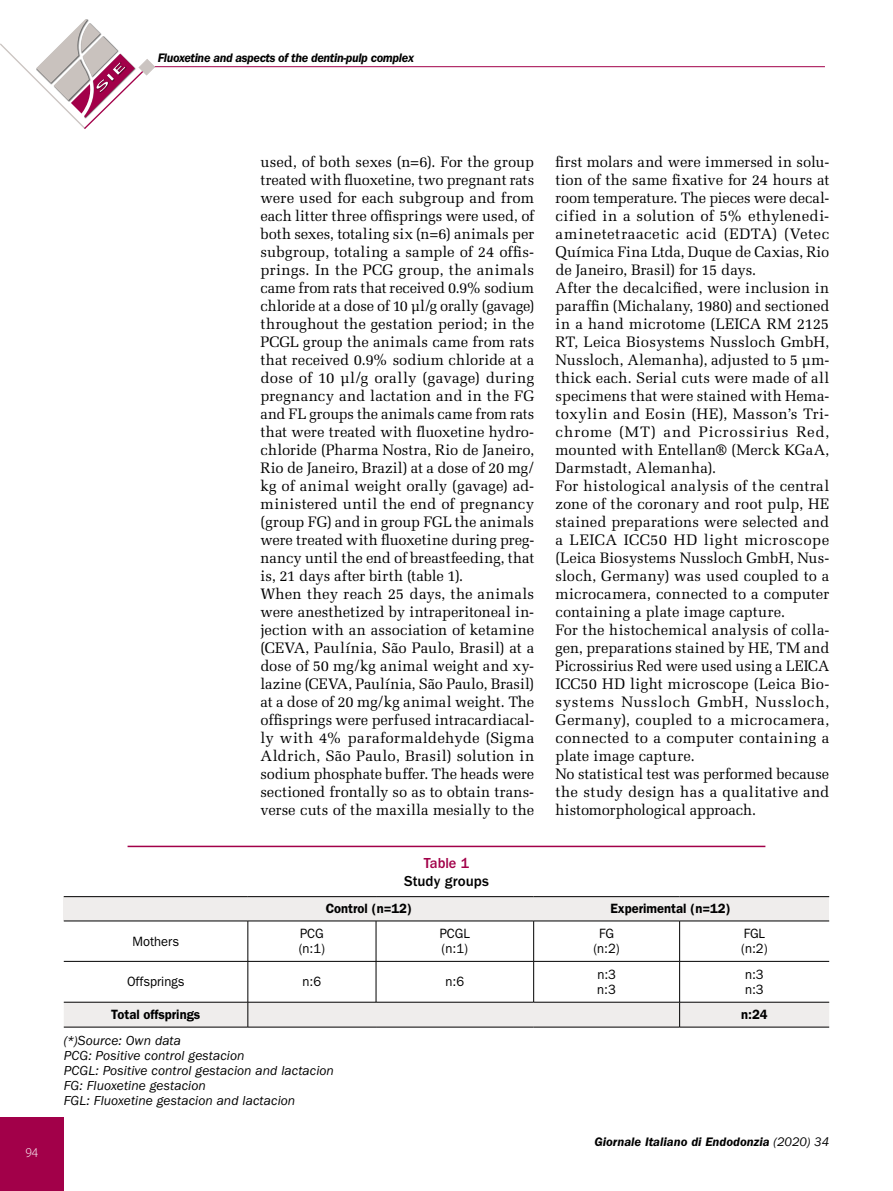
<style>
.page{position:relative;width:893px;height:1191px;background:#fff}
.page>*{position:absolute;margin:0;border:0;box-sizing:border-box;transform-origin:0 0}
.t1{font:15.15px/18px "Melior LT Std";letter-spacing:.005em;color:#000}
.t2{font:500 15px "ITC Franklin Gothic Std";letter-spacing:.005em;color:#000}
.t3{font:500 15px "ITC Franklin Gothic Std";color:#a20049;scale:.96 1}
.t4{font:italic 13.5px/15px "ITC Franklin Gothic Std";letter-spacing:.005em;color:#000}
.t5{font:13.5px/15px "ITC Franklin Gothic Std";color:#000;scale:.96 1}
.t6{font:600 13.5px "ITC Franklin Gothic Std";color:#000;scale:.96 1}
.t7{font:300 13.5px "Myriad Pro";color:#fff}
.t8{font:italic 600 12.75px "ITC Franklin Gothic Std";letter-spacing:-.03em;color:#000}
.t9{font:italic 600 12.75px "ITC Franklin Gothic Std";color:#000}
.s1{font-weight:400}
</style>
<div class="page">
<div style="left:0;top:1118px;width:64px;height:73px;background:#a20049"></div>
<hr style="left:147px;top:66px;width:678px;height:1px;background:#a20049">
<svg style="left:0;top:19px;width:155px;height:110px"></svg>
<hr style="left:128px;top:845px;width:637px;height:2px;background:#a20049">
<div style="left:64px;top:896px;width:765px;height:25px;background:#efedec"></div>
<hr style="left:64px;top:896px;width:184px;height:1px;background:#000">
<hr style="left:248px;top:896px;width:128px;height:1px;background:#000">
<hr style="left:376px;top:896px;width:158px;height:1px;background:#000">
<hr style="left:534px;top:896px;width:146px;height:1px;background:#000">
<hr style="left:680px;top:896px;width:149px;height:1px;background:#000">
<hr style="left:64px;top:920px;width:184px;height:1px;background:#000">
<hr style="left:248px;top:920px;width:128px;height:1px;background:#000">
<hr style="left:248px;top:921px;width:1px;height:40px;background:#000">
<hr style="left:376px;top:920px;width:158px;height:1px;background:#000">
<hr style="left:376px;top:921px;width:1px;height:40px;background:#000">
<hr style="left:534px;top:920px;width:146px;height:1px;background:#000">
<hr style="left:533px;top:921px;width:1px;height:40px;background:#000">
<hr style="left:680px;top:920px;width:149px;height:1px;background:#000">
<hr style="left:679px;top:921px;width:1px;height:40px;background:#000">
<hr style="left:64px;top:961px;width:184px;height:1px;background:#000">
<hr style="left:248px;top:961px;width:128px;height:1px;background:#000">
<hr style="left:248px;top:961px;width:1px;height:41px;background:#000">
<hr style="left:376px;top:961px;width:158px;height:1px;background:#000">
<hr style="left:376px;top:961px;width:1px;height:41px;background:#000">
<hr style="left:534px;top:961px;width:146px;height:1px;background:#000">
<hr style="left:533px;top:961px;width:1px;height:41px;background:#000">
<hr style="left:680px;top:961px;width:149px;height:1px;background:#000">
<hr style="left:679px;top:961px;width:1px;height:41px;background:#000">
<div style="left:64px;top:1002px;width:765px;height:24px;background:#efedec"></div>
<hr style="left:64px;top:1026px;width:184px;height:1px;background:#000">
<hr style="left:248px;top:1026px;width:128px;height:1px;background:#000">
<hr style="left:376px;top:1026px;width:158px;height:1px;background:#000">
<hr style="left:534px;top:1026px;width:146px;height:1px;background:#000">
<hr style="left:680px;top:1026px;width:149px;height:1px;background:#000">
<p class="t8" style="left:158px;top:51px;width:258px">Fluoxetine and aspects of the dentin-pulp complex</p>
<p class="t7" style="left:25px;top:1144px;width:14px">94</p>
<p class="t1" style="left:260px;top:153px;width:275px">used, of both sexes (n=6). For the group treated with fluoxetine, two pregnant rats were used for each subgroup and from each litter three offisprings were used, of both sexes, totaling six (n=6) animals per subgroup, totaling a sample of 24 offis&shy;prings. In the PCG group, the animals came from rats that received 0.9% sodium chloride at a dose of 10 μl/g orally (gavage) throughout the gestation period; in the PCGL group the animals came from rats that received 0.9% sodium chloride at a dose of 10 μl/g orally (gavage) during pregnancy and lactation and in the FG and FL groups the animals came from rats that were treated with fluoxetine hydro&shy;chloride (Pharma Nostra, Rio de Janeiro, Rio de Janeiro, Brazil) at a dose of 20 mg/ kg of animal weight orally (gavage) ad&shy;ministered until the end of pregnancy (group FG) and in group FGL the animals were treated with fluoxetine during preg&shy;nancy until the end of breastfeeding, that is, 21 days after birth (table 1).<br>When they reach 25 days, the animals were anesthetized by intraperitoneal in&shy;jection with an association of ketamine (CEVA, Paulínia, São Paulo, Brasil) at a dose of 50 mg/kg animal weight and xy&shy;lazine (CEVA, Paulínia, São Paulo, Brasil) at a dose of 20 mg/kg animal weight. The offisprings were perfused intracardiacal&shy;ly with 4% paraformaldehyde (Sigma Aldrich, São Paulo, Brasil) solution in sodium phosphate buffer. The heads were sectioned frontally so as to obtain trans&shy;verse cuts of the maxilla mesially to the</p>
<p class="t1" style="left:555px;top:153px;width:275px">first molars and were immersed in solu&shy;tion of the same fixative for 24 hours at room temperature. The pieces were decal&shy;cified in a solution of 5% ethylenedi&shy;aminetetraacetic acid (EDTA) (Vetec Química Fina Ltda, Duque de Caxias, Rio de Janeiro, Brasil) for 15 days.<br>After the decalcified, were inclusion in paraffin (Michalany, 1980) and sectioned in a hand microtome (LEICA RM 2125<br>RT, Leica Biosystems Nussloch GmbH, Nussloch, Alemanha), adjusted to 5 µm&shy;thick each. Serial cuts were made of all specimens that were stained with Hema&shy;toxylin and Eosin (HE), Masson’s Tri&shy;chrome (MT) and Picrossirius Red, mounted with Entellan® (Merck KGaA, Darmstadt, Alemanha).<br>For histological analysis of the central zone of the coronary and root pulp, HE stained preparations were selected and a LEICA ICC50 HD light microscope (Leica Biosystems Nussloch GmbH, Nus&shy;sloch, Germany) was used coupled to a microcamera, connected to a computer containing a plate image capture.<br>For the histochemical analysis of colla&shy;gen, preparations stained by HE, TM and Picrossirius Red were used using a LEICA ICC50 HD light microscope (Leica Bio&shy;systems Nussloch GmbH, Nussloch, Germany), coupled to a microcamera, connected to a computer containing a plate image capture.<br>No statistical test was performed because the study design has a qualitative and histomorphological approach.</p>
<p class="t3" style="left:424px;top:855px;width:49px">Table 1</p>
<p class="t2" style="left:404px;top:873px;width:86px">Study groups</p>
<p class="t6" style="left:326px;top:900px;width:91px">Control (n=12)</p>
<p class="t6" style="left:610px;top:900px;width:127px">Experimental (n=12)</p>
<p class="t5" style="left:132px;top:933px;width:50px">Mothers</p>
<p class="t5" style="left:299px;top:926px;width:29px">PCG (n:1)</p>
<p class="t5" style="left:440px;top:926px;width:33px">PCGL (n:1)</p>
<p class="t5" style="left:593px;top:926px;width:29px;text-align:center">FG (n:2)</p>
<p class="t5" style="left:741px;top:926px;width:29px">FGL (n:2)</p>
<p class="t5" style="left:127px;top:974px;width:61px">Offsprings</p>
<p class="t5" style="left:303px;top:974px;width:21px">n:6</p>
<p class="t5" style="left:445px;top:974px;width:21px">n:6</p>
<p class="t5" style="left:597px;top:967px;width:21px">n:3 n:3</p>
<p class="t5" style="left:745px;top:967px;width:21px">n:3 n:3</p>
<p class="t6" style="left:111px;top:1006px;width:94px">Total offsprings</p>
<p class="t6" style="left:741px;top:1006px;width:29px">n:24</p>
<p class="t4" style="left:64px;top:1033px;width:272px">(*)Source: Own data<br>PCG: Positive control gestacion<br>PCGL: Positive control gestacion and lactacion FG: Fluoxetine gestacion<br>FGL: Fluoxetine gestacion and lactacion</p>
<p class="t9" style="left:594px;top:1134px;width:236px">Giornale Italiano di Endodonzia <span class="s1">(2020) 34</span></p>
</div>
